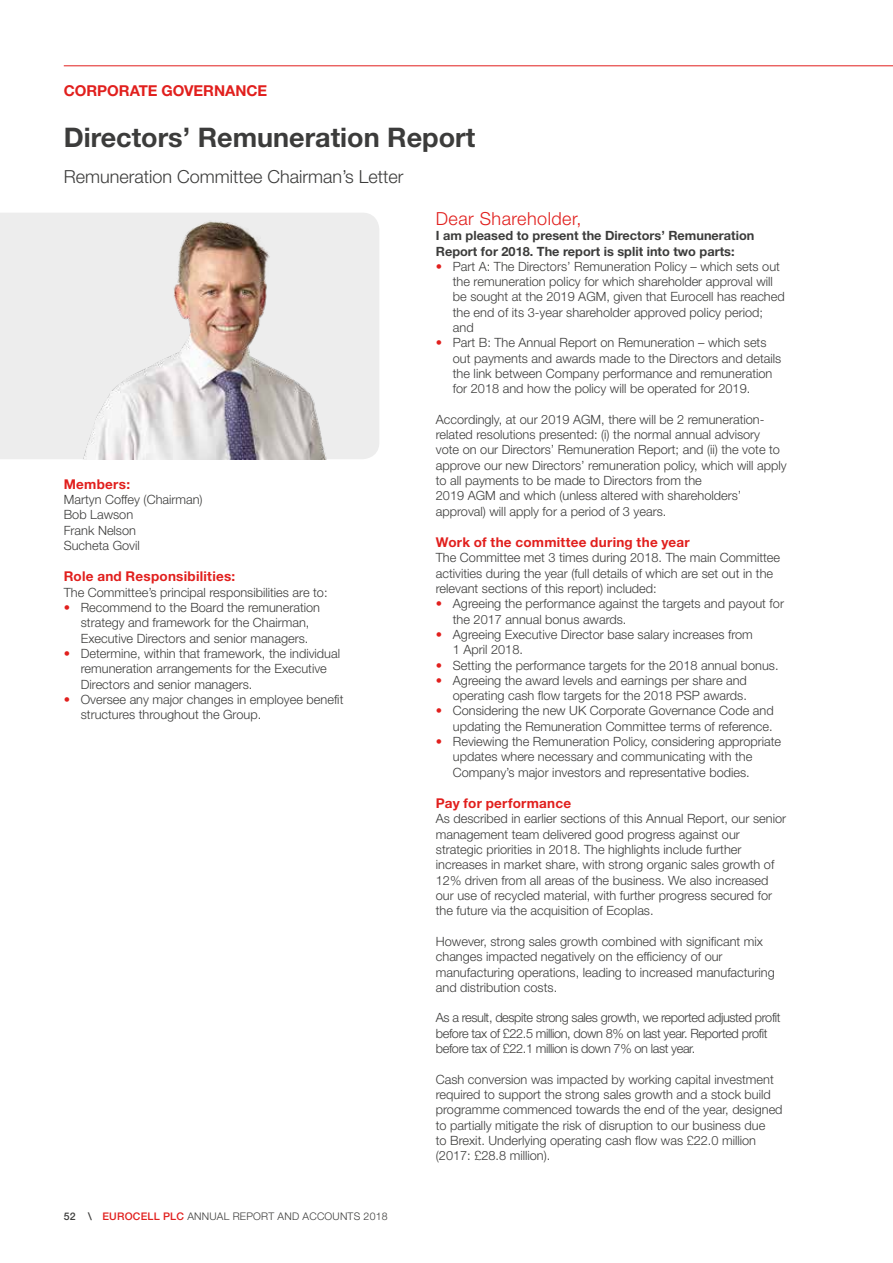
<style>
.page{position:relative;width:893px;height:1263px;background:#fff}
.page>*{position:absolute;margin:0;border:0;box-sizing:border-box;transform-origin:0 0}
.t1{font:700 27px "Helvetica Neue LT Std";color:#3c3c3b}
.t2{font:300 18px "Helvetica Neue LT Std";color:#3c3c3b}
.t3{font:300 18px "Helvetica Neue LT Std";letter-spacing:.025em;color:#e11f1d}
.t4{font:700 15px "Helvetica Neue LT Std";letter-spacing:-.005em;color:#e11f1d}
.t5{font:700 13.5px "Helvetica Neue LT Std";letter-spacing:.02em;color:#e11f1d}
.t6{font:300 12.75px/15.3px "Helvetica Neue LT Std";color:#3c3c3b}
.t7{font:300 12.75px/15.3px "Helvetica Neue LT Std";letter-spacing:-.03em;color:#3c3c3b}
.t8{font:700 12.75px/15.3px "Helvetica Neue LT Std";color:#3c3c3b}
.t9{font:300 10.5px "Helvetica Neue LT Std";letter-spacing:.02em;color:#3c3c3b}
.t10{font:500 10.5px "Helvetica Neue LT Std";color:#e11f1d}
.t11{font:500 10.5px "Helvetica Neue LT Std";color:#3c3c3b}
.s1{color:#e11f1d}
</style>
<div class="page">
<hr style="left:64px;top:65px;width:829px;height:1px;background:#e11f1d">
<div style="left:0;top:213px;width:379px;height:246px;background:#ededed"></div>
<img style="left:52px;top:213px;width:299px;height:246px">
<p class="t4" style="left:64px;top:81px;width:205px">CORPORATE GOVERNANCE</p>
<h1 class="t1" style="left:64px;top:121px;width:413px">Directors’ Remuneration Report</h1>
<h2 class="t2" style="left:64px;top:166px;width:341px">Remuneration Committee Chairman’s Letter</h2>
<p class="t5" style="left:64px;top:476px;width:68px">Members:</p>
<p class="t6" style="left:64px;top:492px;width:140px">Martyn Coffey (Chairman)<br>Bob Lawson<br>Frank Nelson<br>Sucheta Govil</p>
<p class="t5" style="left:64px;top:568px;width:173px">Role and Responsibilities:</p>
<p class="t6" style="left:64px;top:584px;width:265px">The Committee’s principal responsibilities are to:</p>
<p class="t6" style="left:64px;top:600px;width:258px;text-align:center"><span class="s1">•</span> Recommend to the Board the remuneration strategy and framework for the Chairman,<br>Executive Directors and senior managers.</p>
<p class="t6" style="left:81px;top:645px;width:261px;text-indent:-17px"><span class="s1">•</span> Determine, within that framework, the individual remuneration arrangements for the Executive<br>Directors and senior managers.</p>
<p class="t6" style="left:81px;top:691px;width:264px;text-indent:-17px"><span class="s1">•</span> Oversee any major changes in employee benefit structures throughout the Group.</p>
<p class="t11" style="left:64px;top:1210px;width:13px">52</p>
<p class="t10" style="left:102px;top:1210px;width:15px">EUROCELL</p>
<p class="t10" style="left:163px;top:1210px;width:8px">PLC</p>
<p class="t9" style="left:187px;top:1210px;width:15px">Annual</p>
<p class="t9" style="left:233px;top:1210px;width:8px">report</p>
<p class="t9" style="left:278px;top:1210px;width:9px">and</p>
<p class="t9" style="left:303px;top:1210px;width:9px">accounts</p>
<p class="t9" style="left:364px;top:1210px;width:25px">2018</p>
<h2 class="t3" style="left:436px;top:207px;width:147px">Dear Shareholder,</h2>
<p class="t8" style="left:436px;top:228px;width:320px">I am pleased to present the Directors’ Remuneration<br>Report for 2018. The report is split into two parts:</p>
<p class="t6" style="left:453px;top:258px;width:333px;text-indent:-17px"><span class="s1">•</span> Part A: The Directors’ Remuneration Policy – which sets out the remuneration policy for which shareholder approval will be sought at the 2019 AGM, given that Eurocell has reached the end of its 3-year shareholder approved policy period; and</p>
<p class="t6" style="left:453px;top:335px;width:330px;text-indent:-17px"><span class="s1">•</span> Part B: The Annual Report on Remuneration – which sets out payments and awards made to the Directors and details the link between Company performance and remuneration for 2018 and how the policy will be operated for 2019.</p>
<p class="t6" style="left:436px;top:411px;width:352px">Accordingly, at our 2019 AGM, there will be 2 remuneration&shy;related resolutions presented: (i) the normal annual advisory vote on our Directors’ Remuneration Report; and (ii) the vote to approve our new Directors’ remuneration policy, which will apply to all payments to be made to Directors from the<br>2019 AGM and which (unless altered with shareholders’ approval) will apply for a period of 3 years.</p>
<p class="t5" style="left:436px;top:534px;width:255px">Work of the committee during the year</p>
<p class="t6" style="left:436px;top:550px;width:346px">The Committee met 3 times during 2018. The main Committee activities during the year (full details of which are set out in the relevant sections of this report) included:</p>
<p class="t6" style="left:453px;top:596px;width:333px;text-indent:-17px"><span class="s1">•</span> Agreeing the performance against the targets and payout for the 2017 annual bonus awards.</p>
<p class="t6" style="left:453px;top:626px;width:301px;text-indent:-17px"><span class="s1">•</span> Agreeing Executive Director base salary increases from<br>1 April 2018.</p>
<p class="t6" style="left:436px;top:657px;width:344px"><span class="s1">•</span> Setting the performance targets for the 2018 annual bonus.</p>
<p class="t6" style="left:436px;top:672px;width:313px;text-align:right"><span class="s1">•</span> Agreeing the award levels and earnings per share and operating cash flow targets for the 2018 PSP awards.</p>
<p class="t6" style="left:436px;top:703px;width:339px;text-align:right"><span class="s1">•</span> Considering the new UK Corporate Governance Code and updating the Remuneration Committee terms of reference.</p>
<p class="t6" style="left:453px;top:734px;width:330px;text-indent:-17px"><span class="s1">•</span> Reviewing the Remuneration Policy, considering appropriate updates where necessary and communicating with the<br>Company’s major investors and representative bodies.</p>
<p class="t5" style="left:436px;top:795px;width:137px">Pay for performance</p>
<p class="t6" style="left:436px;top:811px;width:352px">As described in earlier sections of this Annual Report, our senior management team delivered good progress against our strategic priorities in 2018. The highlights include further increases in market share, with strong organic sales growth of 12% driven from all areas of the business. We also increased our use of recycled material, with further progress secured for the future via the acquisition of Ecoplas.</p>
<p class="t6" style="left:436px;top:933px;width:340px">However, strong sales growth combined with significant mix changes impacted negatively on the efficiency of our manufacturing operations, leading to increased manufacturing and distribution costs.</p>
<p class="t7" style="left:436px;top:1010px;width:346px">As a result, despite strong sales growth, we reported adjusted profit before tax of £22.5 million, down 8% on last year. Reported profit before tax of £22.1 million is down 7% on last year.</p>
<p class="t6" style="left:436px;top:1071px;width:348px">Cash conversion was impacted by working capital investment required to support the strong sales growth and a stock build programme commenced towards the end of the year, designed to partially mitigate the risk of disruption to our business due<br>to Brexit. Underlying operating cash flow was £22.0 million (2017: £28.8 million).</p>
</div>
